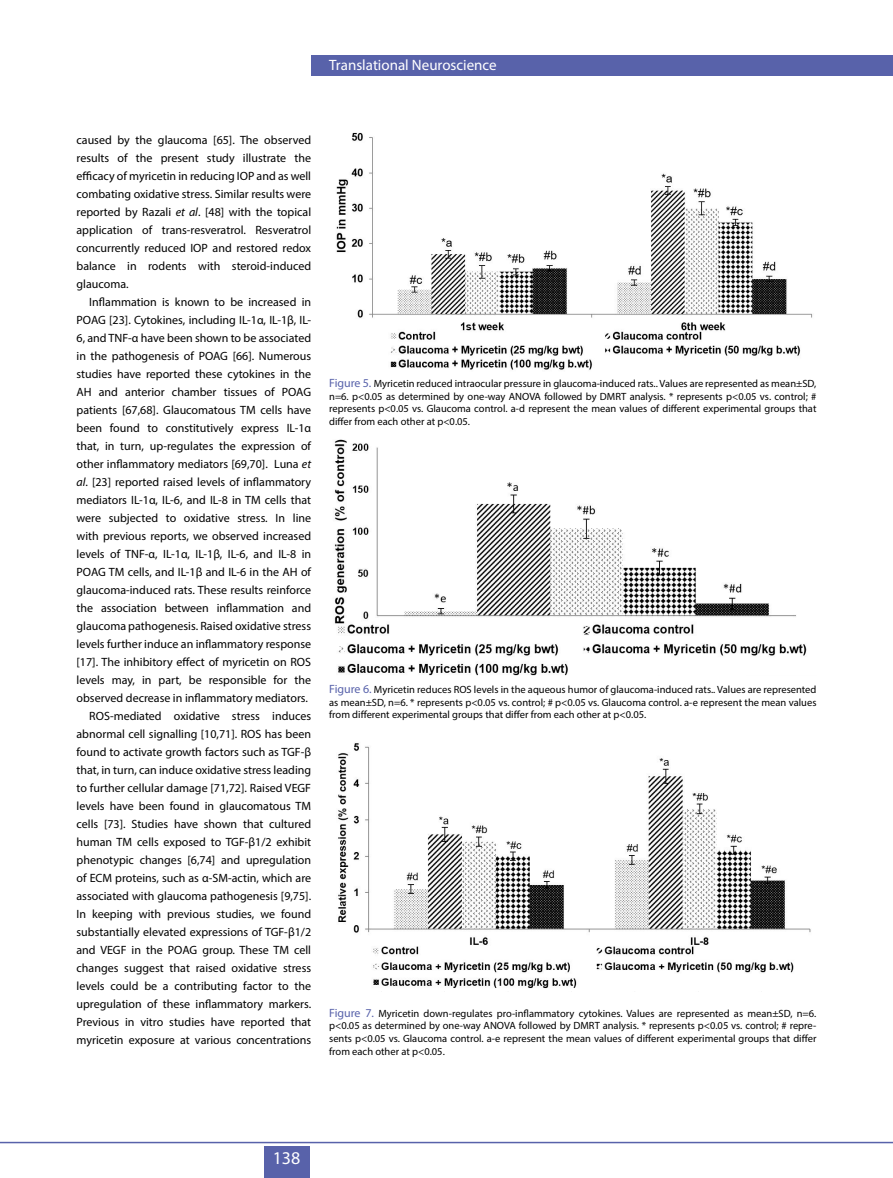
<style>
.page{position:relative;width:893px;height:1178px;background:#fff}
.page>*{position:absolute;margin:0;border:0;box-sizing:border-box;transform-origin:0 0}
.t1{font:18px "Myriad Pro";color:#fff}
.t2{font:15px "Myriad Pro";color:#fff}
.t3{font:12px/18px "Myriad Pro";color:#000;text-align:justify}
.t4{font:10.5px/12.6px "Myriad Pro";color:#000;text-align:justify}
.s1{font-style:italic}
.s2{font-size:12px;color:#5862aa}
</style>
<div class="page">
<div style="left:264px;top:1146px;width:45px;height:32px;background:#5862aa"></div>
<hr style="left:0;top:1142px;width:893px;height:1px;background:#5862aa">
<img style="left:336px;top:132px;width:477px;height:238px">
<img style="left:334px;top:439px;width:473px;height:236px">
<img style="left:338px;top:743px;width:473px;height:245px">
<div style="left:312px;top:55px;width:581px;height:21px;background:#5862aa"></div>
<p class="t2" style="left:329px;top:56px;width:169px">Translational Neuroscience</p>
<p class="t3" style="left:77px;top:131px;width:236px">caused by the glaucoma [65]. The observed results of the present study illustrate the efficacy of myricetin in reducing IOP and as well combating oxidative stress. Similar results were reported by Razali <span class="s1">et al</span>. [48] with the topical application of trans-resveratrol. Resveratrol concurrently reduced IOP and restored redox balance in rodents with steroid-induced glaucoma.</p>
<p class="t3" style="left:77px;top:293px;width:236px;text-align:right">Inflammation is known to be increased in POAG [23]. Cytokines, including IL-1α, IL-1β, IL-6, and TNF-α have been shown to be associated in the pathogenesis of POAG [66]. Numerous studies have reported these cytokines in the AH and anterior chamber tissues of POAG patients [67,68]. Glaucomatous TM cells have been found to constitutively express IL-1α that, in turn, up-regulates the expression of other inflammatory mediators [69,70]. Luna <span class="s1">et al</span>. [23] reported raised levels of inflammatory mediators IL-1α, IL-6, and IL-8 in TM cells that were subjected to oxidative stress. In line with previous reports, we observed increased levels of TNF-α, IL-1α, IL-1β, IL-6, and IL-8 in POAG TM cells, and IL-1β and IL-6 in the AH of glaucoma-induced rats. These results reinforce the association between inflammation and glaucoma pathogenesis. Raised oxidative stress levels further induce an inflammatory response [17]. The inhibitory effect of myricetin on ROS levels may, in part, be responsible for the observed decrease in inflammatory mediators.<br>ROS-mediated oxidative stress induces abnormal cell signalling [10,71]. ROS has been found to activate growth factors such as TGF-β that, in turn, can induce oxidative stress leading to further cellular damage [71,72]. Raised VEGF levels have been found in glaucomatous TM cells [73]. Studies have shown that cultured human TM cells exposed to TGF-β1/2 exhibit phenotypic changes [6,74] and upregulation of ECM proteins, such as α-SM-actin, which are associated with glaucoma pathogenesis [9,75].<br>In keeping with previous studies, we found substantially elevated expressions of TGF-β1/2 and VEGF in the POAG group. These TM cell changes suggest that raised oxidative stress levels could be a contributing factor to the upregulation of these inflammatory markers.<br>Previous in vitro studies have reported that myricetin exposure at various concentrations</p>
<p class="t4" style="left:329px;top:377px;width:489px"><span class="s2">Figure 5.</span> Myricetin reduced intraocular pressure in glaucoma-induced rats.. Values are represented as mean±SD, n=6. p&lt;0.05 as determined by one-way ANOVA followed by DMRT analysis. * represents p&lt;0.05 vs. control; # represents p&lt;0.05 vs. Glaucoma control. a-d represent the mean values of different experimental groups that differ from each other at p&lt;0.05.</p>
<p class="t4" style="left:329px;top:683px;width:489px"><span class="s2">Figure 6.</span> Myricetin reduces ROS levels in the aqueous humor of glaucoma-induced rats.. Values are represented as mean±SD, n=6. * represents p&lt;0.05 vs. control; # p&lt;0.05 vs. Glaucoma control. a-e represent the mean values from different experimental groups that differ from each other at p&lt;0.05.</p>
<p class="t4" style="left:329px;top:1007px;width:489px"><span class="s2">Figure 7.</span> Myricetin down-regulates pro-inflammatory cytokines. Values are represented as mean±SD, n=6. p&lt;0.05 as determined by one-way ANOVA followed by DMRT analysis. * represents p&lt;0.05 vs. control; # repre&shy;sents p&lt;0.05 vs. Glaucoma control. a-e represent the mean values of different experimental groups that differ from each other at p&lt;0.05.</p>
<h1 class="t1" style="left:273px;top:1146px;width:29px">138</h1>
</div>
